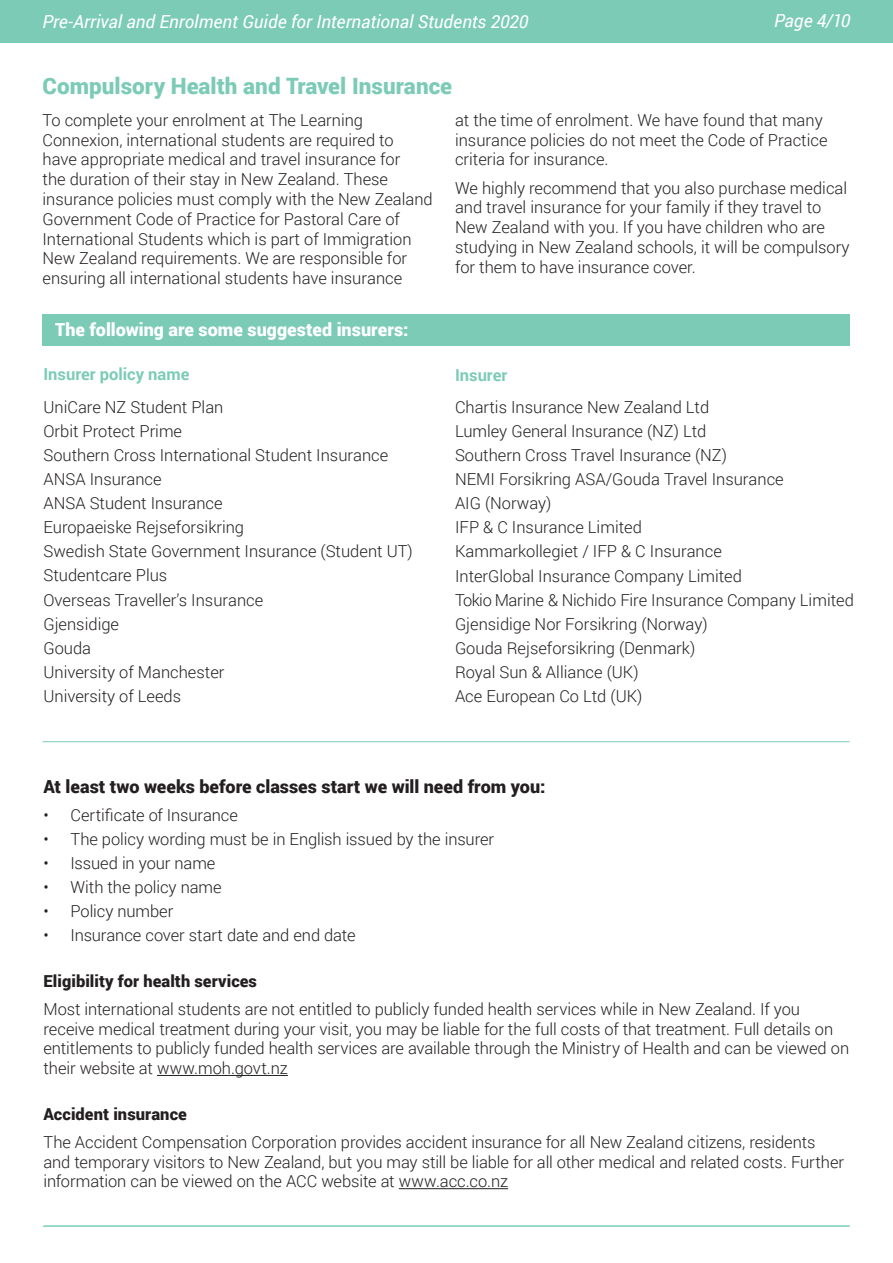
<style>
.page{position:relative;width:893px;height:1263px;background:#fff}
.page>*{position:absolute;margin:0;border:0;box-sizing:border-box;transform-origin:0 0}
.t1{font:900 22.5px "Roboto";color:#7ccbb7}
.t2{font:italic 18px "Roboto";color:#fff}
.t3{font:900 18px "Roboto";color:#231f20}
.t4{font:900 18px "Roboto";color:#fff}
.t5{font:300 16.5px/24px "Roboto";color:#231f20}
.t6{font:900 16.5px "Roboto";letter-spacing:.005em;color:#231f20}
.t7{font:700 16.5px "Roboto";color:#7ccbb7}
</style>
<div class="page">
<div style="left:0;top:0;width:893px;height:43px;background:#7ccbb7"></div>
<hr style="left:43px;top:1225px;width:807px;height:2px;background:#7ccbb7">
<div style="left:43px;top:314px;width:807px;height:31px;background:#7ccbb7"></div>
<hr style="left:157px;top:1075px;width:131px;height:1px;background:#231f20">
<hr style="left:399px;top:1188px;width:109px;height:1px;background:#231f20">
<hr style="left:43px;top:741px;width:806px;height:1px;background:#7ccbb7">
<p class="t2" style="left:43px;top:9px;width:487px">Pre-Arrival and Enrolment Guide for International Students 2020</p>
<p class="t2" style="left:774px;top:8px;width:78px">Page 4/10</p>
<h1 class="t1" style="left:43px;top:70px;width:411px">Compulsory Health and Travel Insurance</h1>
<p class="t5" style="left:43px;top:109px;width:392px;line-height:19.8px">To complete your enrolment at The Learning Connexion, international students are required to<br>have appropriate medical and travel insurance for<br>the duration of their stay in New Zealand. These insurance policies must comply with the New Zealand Government Code of Practice for Pastoral Care of International Students which is part of Immigration New Zealand requirements. We are responsible for ensuring all international students have insurance</p>
<p class="t4" style="left:55px;top:317px;width:355px">The following are some suggested insurers:</p>
<p class="t7" style="left:43px;top:363px;width:148px">Insurer policy name</p>
<p class="t5" style="left:43px;top:395px;width:371px">UniCare NZ Student Plan<br>Orbit Protect Prime<br>Southern Cross International Student Insurance<br>ANSA Insurance<br>ANSA Student Insurance<br>Europaeiske Rejseforsikring<br>Swedish State Government Insurance (Student UT)<br>Studentcare Plus<br>Overseas Traveller’s Insurance<br>Gjensidige<br>Gouda<br>University of Manchester<br>University of Leeds</p>
<p class="t5" style="left:455px;top:109px;width:374px;line-height:19.8px">at the time of enrolment. We have found that many insurance policies do not meet the Code of Practice criteria for insurance.</p>
<p class="t5" style="left:455px;top:177px;width:396px;line-height:19.8px">We highly recommend that you also purchase medical and travel insurance for your family if they travel to New Zealand with you. If you have children who are studying in New Zealand schools, it will be compulsory for them to have insurance cover.</p>
<p class="t7" style="left:455px;top:363px;width:54px">Insurer</p>
<p class="t5" style="left:455px;top:395px;width:400px">Chartis Insurance New Zealand Ltd<br>Lumley General Insurance (NZ) Ltd<br>Southern Cross Travel Insurance (NZ)<br>NEMI Forsikring ASA/Gouda Travel Insurance<br>AIG (Norway)<br>IFP &amp; C Insurance Limited<br>Kammarkollegiet / IFP &amp; C Insurance<br>InterGlobal Insurance Company Limited<br>Tokio Marine &amp; Nichido Fire Insurance Company Limited Gjensidige Nor Forsikring (Norway)<br>Gouda Rejseforsikring (Denmark)<br>Royal Sun &amp; Alliance (UK)<br>Ace European Co Ltd (UK)</p>
<p class="t3" style="left:43px;top:773px;width:504px">At least two weeks before classes start we will need from you:</p>
<p class="t5" style="left:43px;top:802px;width:196px">• Certificate of Insurance</p>
<p class="t5" style="left:43px;top:826px;width:452px">• The policy wording must be in English issued by the insurer</p>
<p class="t5" style="left:43px;top:851px;width:174px">• Issued in your name</p>
<p class="t5" style="left:43px;top:875px;width:180px">• With the policy name</p>
<p class="t5" style="left:43px;top:899px;width:131px">• Policy number</p>
<p class="t5" style="left:43px;top:923px;width:314px">• Insurance cover start date and end date</p>
<p class="t6" style="left:43px;top:969px;width:215px">Eligibility for health services</p>
<p class="t5" style="left:43px;top:998px;width:807px;line-height:19.8px">Most international students are not entitled to publicly funded health services while in New Zealand. If you receive medical treatment during your visit, you may be liable for the full costs of that treatment. Full details on entitlements to publicly funded health services are available through the Ministry of Health and can be viewed on their website at www.moh.govt.nz</p>
<p class="t6" style="left:43px;top:1102px;width:145px">Accident insurance</p>
<p class="t5" style="left:43px;top:1131px;width:802px;line-height:19.8px">The Accident Compensation Corporation provides accident insurance for all New Zealand citizens, residents and temporary visitors to New Zealand, but you may still be liable for all other medical and related costs. Further information can be viewed on the ACC website at www.acc.co.nz</p>
</div>
